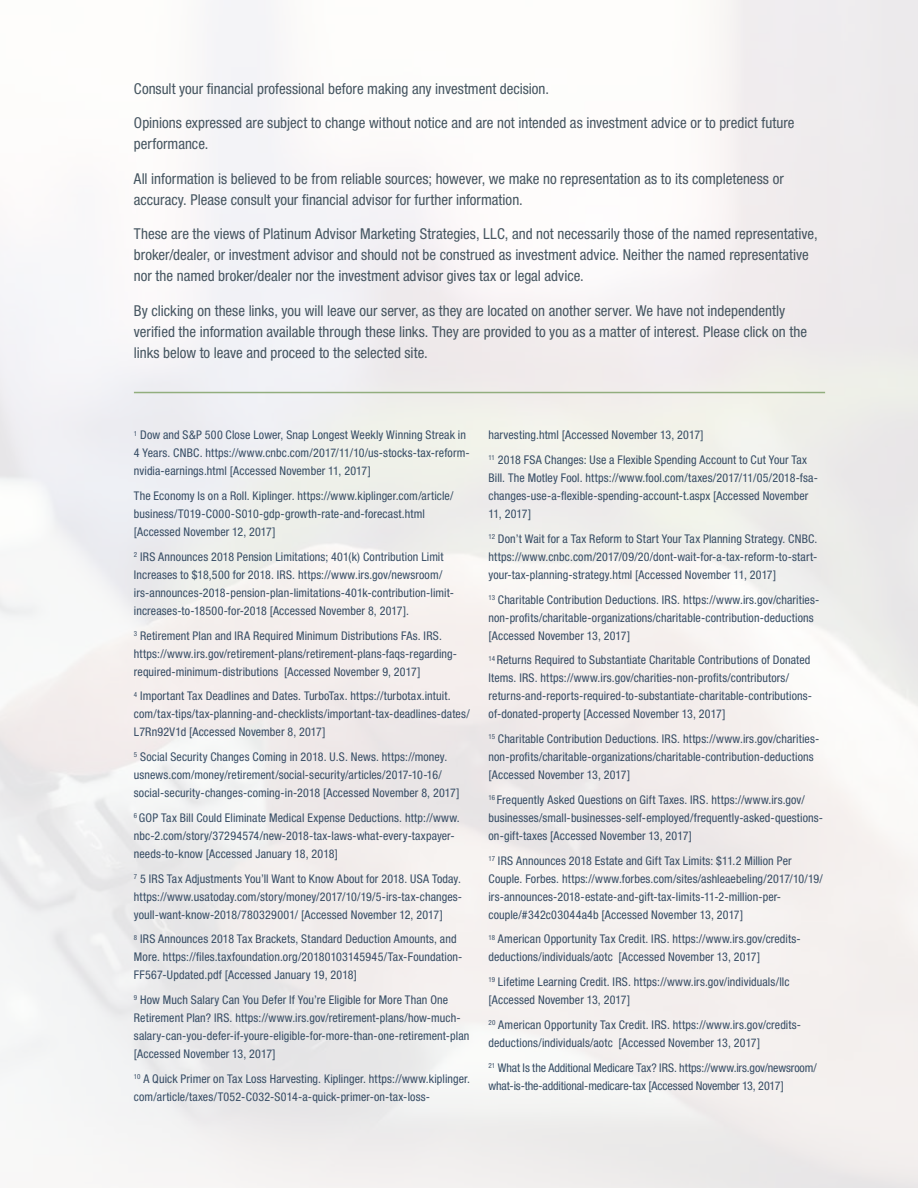
<style>
.page{position:relative;width:918px;height:1188px;background:#fff}
.page>*{position:absolute;margin:0;border:0;box-sizing:border-box;transform-origin:0 0}
.t1{font:condensed 15px/21px "Helvetica Neue LT Std";color:#455560}
.t2{font:condensed 12px/18px "Helvetica Neue LT Std";letter-spacing:.01em;color:#364c64}
.t3{font:condensed 12px/18px "Helvetica Neue LT Std";letter-spacing:-.01em;color:#364c64}
</style>
<div class="page">
<hr style="left:134px;top:392px;width:691px;height:1px;background:#92ae7e">
<p class="t1" style="left:134px;top:78px;width:417px">Consult your financial professional before making any investment decision.</p>
<p class="t1" style="left:134px;top:112px;width:662px">Opinions expressed are subject to change without notice and are not intended as investment advice or to predict future performance.</p>
<p class="t1" style="left:134px;top:168px;width:651px">All information is believed to be from reliable sources; however, we make no representation as to its completeness or accuracy. Please consult your financial advisor for further information.</p>
<p class="t1" style="left:134px;top:223px;width:685px">These are the views of Platinum Advisor Marketing Strategies, LLC, and not necessarily those of the named representative, broker/dealer, or investment advisor and should not be construed as investment advice. Neither the named representative nor the named broker/dealer nor the investment advisor gives tax or legal advice.</p>
<p class="t1" style="left:134px;top:300px;width:675px">By clicking on these links, you will leave our server, as they are located on another server. We have not independently verified the information available through these links. They are provided to you as a matter of interest. Please click on the links below to leave and proceed to the selected site.</p>
<p class="t2" style="left:134px;top:426px;width:337px"><sup>1</sup> Dow and S&amp;P 500 Close Lower, Snap Longest Weekly Winning Streak in<br>4 Years. CNBC. https://www.cnbc.com/2017/11/10/us-stocks-tax-reform&shy;nvidia-earnings.html [Accessed November 11, 2017]</p>
<p class="t2" style="left:134px;top:487px;width:321px">The Economy Is on a Roll. Kiplinger. https://www.kiplinger.com/article/ business/T019-C000-S010-gdp-growth-rate-and-forecast.html [Accessed November 12, 2017]</p>
<p class="t2" style="left:134px;top:548px;width:322px"><sup>2</sup> IRS Announces 2018 Pension Limitations; 401(k) Contribution Limit Increases to $18,500 for 2018. IRS. https://www.irs.gov/newsroom/ irs-announces-2018-pension-plan-limitations-401k-contribution-limit&shy;increases-to-18500-for-2018 [Accessed November 8, 2017].</p>
<p class="t2" style="left:134px;top:626px;width:325px"><sup>3</sup> Retirement Plan and IRA Required Minimum Distributions FAs. IRS. https://www.irs.gov/retirement-plans/retirement-plans-faqs-regarding&shy;required-minimum-distributions [Accessed November 9, 2017]</p>
<p class="t2" style="left:134px;top:687px;width:337px"><sup>4</sup> Important Tax Deadlines and Dates. TurboTax. https://turbotax.intuit. com/tax-tips/tax-planning-and-checklists/important-tax-deadlines-dates/<br>L7Rn92V1d [Accessed November 8, 2017]</p>
<p class="t2" style="left:134px;top:748px;width:327px"><sup>5</sup> Social Security Changes Coming in 2018. U.S. News. https://money. usnews.com/money/retirement/social-security/articles/2017-10-16/ social-security-changes-coming-in-2018 [Accessed November 8, 2017]</p>
<p class="t2" style="left:134px;top:809px;width:327px"><sup>6</sup> GOP Tax Bill Could Eliminate Medical Expense Deductions. http://www. nbc-2.com/story/37294574/new-2018-tax-laws-what-every-taxpayer&shy;needs-to-know [Accessed January 18, 2018]</p>
<p class="t2" style="left:134px;top:869px;width:330px;text-align:justify"><sup>7</sup> 5 IRS Tax Adjustments You’ll Want to Know About for 2018. USA Today. https://www.usatoday.com/story/money/2017/10/19/5-irs-tax-changes&shy;youll-want-know-2018/780329001/ [Accessed November 12, 2017]</p>
<p class="t2" style="left:134px;top:930px;width:330px"><sup>8</sup> IRS Announces 2018 Tax Brackets, Standard Deduction Amounts, and<br>More. https://files.taxfoundation.org/20180103145945/Tax-Foundation-<br>FF567-Updated.pdf [Accessed January 19, 2018]</p>
<p class="t2" style="left:134px;top:991px;width:337px"><sup>9</sup> How Much Salary Can You Defer If You’re Eligible for More Than One Retirement Plan? IRS. https://www.irs.gov/retirement-plans/how-much&shy;salary-can-you-defer-if-youre-eligible-for-more-than-one-retirement-plan [Accessed November 13, 2017]</p>
<p class="t2" style="left:134px;top:1070px;width:338px"><sup>10</sup> A Quick Primer on Tax Loss Harvesting. Kiplinger. https://www.kiplinger. com/article/taxes/T052-C032-S014-a-quick-primer-on-tax-loss-</p>
<p class="t2" style="left:489px;top:423px;width:320px;line-height:24.8px">harvesting.html [Accessed November 13, 2017]<br><sup>11</sup> 2018 FSA Changes: Use a Flexible Spending Account to Cut Your Tax</p>
<p class="t2" style="left:489px;top:469px;width:331px">Bill. The Motley Fool. https://www.fool.com/taxes/2017/11/05/2018-fsa&shy;changes-use-a-flexible-spending-account-t.aspx [Accessed November<br>11, 2017]</p>
<p class="t2" style="left:489px;top:530px;width:331px;text-align:justify"><sup>12</sup> Don’t Wait for a Tax Reform to Start Your Tax Planning Strategy. CNBC. https://www.cnbc.com/2017/09/20/dont-wait-for-a-tax-reform-to-start&shy;your-tax-planning-strategy.html [Accessed November 11, 2017]</p>
<p class="t2" style="left:489px;top:590px;width:332px"><sup>13</sup> Charitable Contribution Deductions. IRS. https://www.irs.gov/charities&shy;non-profits/charitable-organizations/charitable-contribution-deductions [Accessed November 13, 2017]</p>
<p class="t2" style="left:489px;top:651px;width:325px"><sup>14</sup> Returns Required to Substantiate Charitable Contributions of Donated Items. IRS. https://www.irs.gov/charities-non-profits/contributors/ returns-and-reports-required-to-substantiate-charitable-contributions&shy;of-donated-property [Accessed November 13, 2017]</p>
<p class="t2" style="left:489px;top:730px;width:332px"><sup>15</sup> Charitable Contribution Deductions. IRS. https://www.irs.gov/charities&shy;non-profits/charitable-organizations/charitable-contribution-deductions [Accessed November 13, 2017]</p>
<p class="t2" style="left:489px;top:791px;width:336px"><sup>16</sup> Frequently Asked Questions on Gift Taxes. IRS. https://www.irs.gov/ businesses/small-businesses-self-employed/frequently-asked-questions&shy;on-gift-taxes [Accessed November 13, 2017]</p>
<p class="t2" style="left:489px;top:851px;width:336px"><sup>17</sup> IRS Announces 2018 Estate and Gift Tax Limits: $11.2 Million Per Couple. Forbes. https://www.forbes.com/sites/ashleaebeling/2017/10/19/ irs-announces-2018-estate-and-gift-tax-limits-11-2-million-per&shy;couple/#342c03044a4b [Accessed November 13, 2017]</p>
<p class="t2" style="left:489px;top:930px;width:314px"><sup>18</sup> American Opportunity Tax Credit. IRS. https://www.irs.gov/credits&shy;deductions/individuals/aotc [Accessed November 13, 2017]</p>
<p class="t2" style="left:489px;top:973px;width:302px"><sup>19</sup> Lifetime Learning Credit. IRS. https://www.irs.gov/individuals/llc [Accessed November 13, 2017]</p>
<p class="t2" style="left:489px;top:1016px;width:314px"><sup>20</sup> American Opportunity Tax Credit. IRS. https://www.irs.gov/credits&shy;deductions/individuals/aotc [Accessed November 13, 2017]</p>
<p class="t3" style="left:489px;top:1058px;width:330px"><sup>21</sup> What Is the Additional Medicare Tax? IRS. https://www.irs.gov/newsroom/ what-is-the-additional-medicare-tax [Accessed November 13, 2017]</p>
</div>
